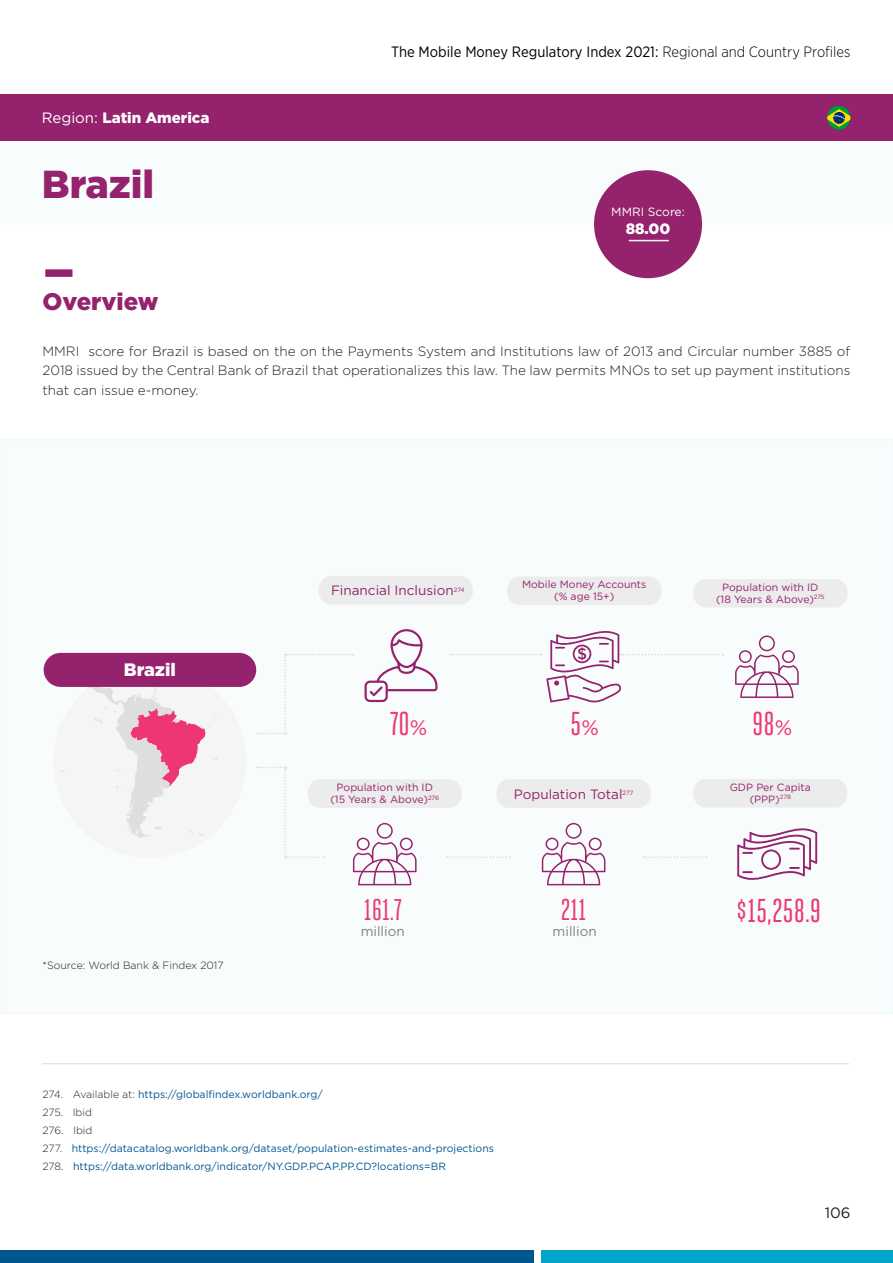
<style>
.page{position:relative;width:893px;height:1263px;background:#fff}
.page>*{position:absolute;margin:0;border:0;box-sizing:border-box;transform-origin:0 0}
.t1{font:900 39px "Gotham";color:#95226c}
.t2{font:33px "Heroic Condensed";color:#ee3772}
.t3{font:30px "Heroic Condensed";color:#ee3772}
.t4{font:900 24px "Gotham";color:#95226c}
.t5{font:900 18px "Gotham";color:#fff}
.t6{font:15px "Gotham Narrow";color:#000}
.t7{font:900 15px "Gotham";color:#fff}
.t8{font:15px "Gotham";color:#231f20}
.t9{font:300 13.5px/19.5px "Gotham";color:#231f20;text-align:justify}
.t10{font:13.5px "Gotham";color:#95226c}
.t11{font:13.5px "Gotham";color:#808285}
.t12{font:12px "Gotham";color:#fff}
.t13{font:10.5px/18px "Gotham";color:#00568f}
.t14{font:10.5px/12px "Gotham";color:#95226c;text-align:center}
.t15{font:300 10.5px "Gotham";color:#231f20}
.t16{font:6.15px "Gotham";letter-spacing:-.01em;color:#95226c}
.s1{font-weight:400}
.s2{font-weight:300}
.s3{font-family:"Gotham";font-size:21px}
.s4{font-weight:300;color:#231f20}
</style>
<div class="page">
<div style="left:541px;top:1250px;width:352px;height:13px;background:#00a6c9"></div>
<div style="left:0;top:1250px;width:534px;height:13px;background:#00568f"></div>
<div style="left:0;top:439px;width:893px;height:575px;background:#f9fcfc"></div>
<svg style="left:53px;top:685px;width:192px;height:153px"></svg>
<div style="left:0;top:141px;width:893px;height:84px;background:#f9fcfc"></div>
<div style="left:319px;top:576px;width:154px;height:28px;background:#ececec"></div>
<div style="left:507px;top:577px;width:154px;height:28px;background:#ececec"></div>
<div style="left:693px;top:579px;width:154px;height:28px;background:#ececec"></div>
<svg style="left:257px;top:654px;width:97px;height:80px"></svg>
<div style="left:44px;top:653px;width:212px;height:34px;background:#95226c;border-radius:17px"></div>
<svg style="left:257px;top:767px;width:590px;height:118px"></svg>
<svg style="left:735px;top:635px;width:64px;height:63px"></svg>
<svg style="left:450px;top:631px;width:274px;height:72px"></svg>
<div style="left:0;top:95px;width:893px;height:46px;background:#95226c"></div>
<div style="left:827px;top:106px;width:23px;height:24px;background:#009b3a;border-radius:12px"></div>
<svg style="left:827px;top:109px;width:23px;height:18px"></svg>
<div style="left:45px;top:269px;width:28px;height:8px;background:#95226c"></div>
<hr style="left:43px;top:1063px;width:806px;height:1px;background:#d9d9d9">
<div style="left:594px;top:170px;width:108px;height:108px;background:#95226c;border-radius:50%"></div>
<hr style="left:629px;top:240px;width:40px;height:1px;background:#fff">
<svg style="left:364px;top:629px;width:73px;height:73px"></svg>
<h3 class="t7" style="left:42px;top:108px;width:169px"><span class="s1">Region:</span> Latin America</h3>
<h1 class="t1" style="left:42px;top:157px;width:114px">Brazil</h1>
<h3 class="t6" style="left:391px;top:42px;width:461px">The Mobile Money Regulatory Index 2021: <span class="s2">Regional and Country Profiles</span></h3>
<p class="t12" style="left:611px;top:204px;width:75px">MMRI Score:</p>
<h3 class="t7" style="left:626px;top:219px;width:46px">88.00</h3>
<h3 class="t4" style="left:43px;top:285px;width:117px">Overview</h3>
<p class="t9" style="left:43px;top:341px;width:809px">MMRI score for Brazil is based on the on the Payments System and Institutions law of 2013 and Circular number 3885 of 2018 issued by the Central Bank of Brazil that operationalizes this law. The law permits MNOs to set up payment institutions that can issue e-money.</p>
<h3 class="t5" style="left:124px;top:657px;width:53px">Brazil</h3>
<p class="t15" style="left:43px;top:958px;width:183px">*Source: World Bank &amp; Findex 2017</p>
<p class="t10" style="left:331px;top:582px;width:135px">Financial Inclusion<sup>274</sup></p>
<p class="t14" style="left:522px;top:578px;width:126px">Mobile Money Accounts (% age 15+)</p>
<p class="t14" style="left:716px;top:581px;width:110px">Population with ID (18 Years &amp; Above)<sup>275</sup></p>
<h2 class="t2" style="left:390px;top:706px;width:39px">70<span class="s3">%</span></h2>
<h2 class="t2" style="left:570px;top:706px;width:30px">5<span class="s3">%</span></h2>
<h2 class="t2" style="left:752px;top:706px;width:42px">98<span class="s3">%</span></h2>
<p class="t14" style="left:330px;top:781px;width:110px">Population with ID (15 Years &amp; Above)<sup>276</sup></p>
<p class="t14" style="left:750px;top:781px;width:63px;text-align:left;text-indent:-20px">GDP Per Capita (PPP)</p>
<p class="t10" style="left:514px;top:785px;width:110px">Population Total</p>
<p class="t16" style="left:780px;top:793px;width:13px">278</p>
<p class="t16" style="left:623px;top:789px;width:12px">277</p>
<h3 class="t3" style="left:364px;top:893px;width:40px">161.7</h3>
<h3 class="t3" style="left:561px;top:893px;width:27px">211</h3>
<h2 class="t2" style="left:736px;top:893px;width:86px">$15,258.9</h2>
<p class="t11" style="left:361px;top:923px;width:46px">million</p>
<p class="t11" style="left:553px;top:923px;width:46px">million</p>
<p class="t13" style="left:43px;top:1085px;width:453px"><span class="s4">274. Available at:</span> https://globalfindex.worldbank.org/<br><span class="s4">275. Ibid<br>276. Ibid<br>277.</span> https://datacatalog.worldbank.org/dataset/population-estimates-and-projections <span class="s4">278.</span> https://data.worldbank.org/indicator/NY.GDP.PCAP.PP.CD?locations=BR</p>
<h3 class="t8" style="left:825px;top:1203px;width:27px">106</h3>
</div>
